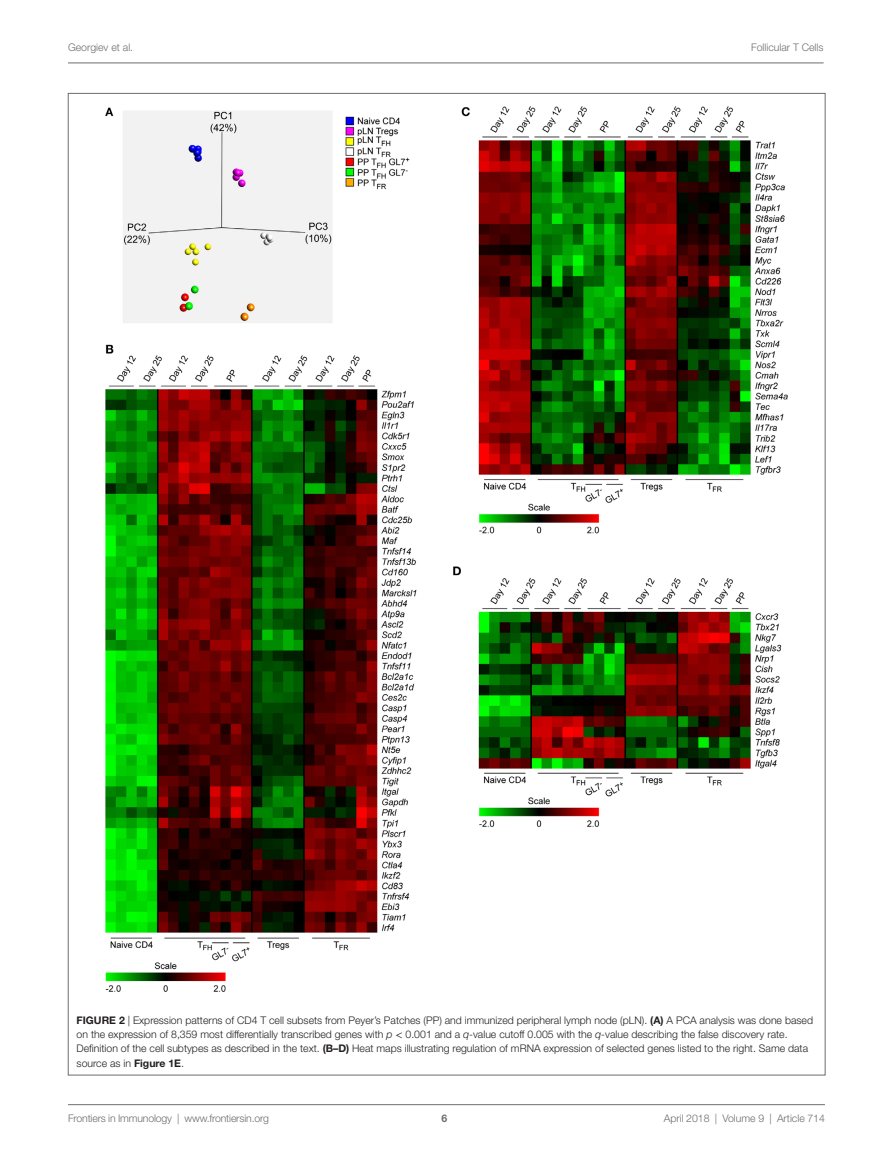
<style>
.page{position:relative;width:893px;height:1170px;background:#fff}
.page>*{position:absolute;margin:0;border:0;box-sizing:border-box;transform-origin:0 0}
.t1{font:300 10.5px/14.2px "Helvetica Neue LT Std";color:#231f20}
.t2{font:300 10.5px "Helvetica Neue LT Std";color:#6c6d70}
.t3{font:700 10.5px "Helvetica Neue LT Std";color:#6c6d70}
.s1{font-weight:700}
.s2{font-style:italic}
.s3{font-family:"STIX General";font-weight:400}
</style>
<div class="page">
<img style="left:105px;top:106px;width:683px;height:886px">
<hr style="left:68px;top:63px;width:756px;height:1px;background:#6c6d70">
<hr style="left:68px;top:1104px;width:757px;height:1px;background:#6c6d70">
<p class="t2" style="left:68px;top:41px;width:67px">Georgiev et al.</p>
<p class="t2" style="left:751px;top:41px;width:74px">Follicular T Cells</p>
<p class="t1" style="left:77px;top:1012px;width:738px"><span class="s1">Figure 2</span> | Expression patterns of CD4 T cell subsets from Peyer’s Patches (PP) and immunized peripheral lymph node (pLN). <span class="s1">(A)</span> A PCA analysis was done based on the expression of 8,359 most differentially transcribed genes with <span class="s2">p</span> <span class="s3">&lt;</span> 0.001 and a <span class="s2">q</span>-value cutoff 0.005 with the <span class="s2">q</span>-value describing the false discovery rate.<br>Definition of the cell subtypes as described in the text. <span class="s1">(B–D)</span> Heat maps illustrating regulation of mRNA expression of selected genes listed to the right. Same data source as in <span class="s1">Figure 1E</span>.</p>
<p class="t2" style="left:68px;top:1111px;width:203px">Frontiers in Immunology | www.frontiersin.org</p>
<p class="t2" style="left:664px;top:1111px;width:163px">April 2018 | Volume 9 | Article 714</p>
<p class="t3" style="left:441px;top:1111px;width:7px">6</p>
</div>
